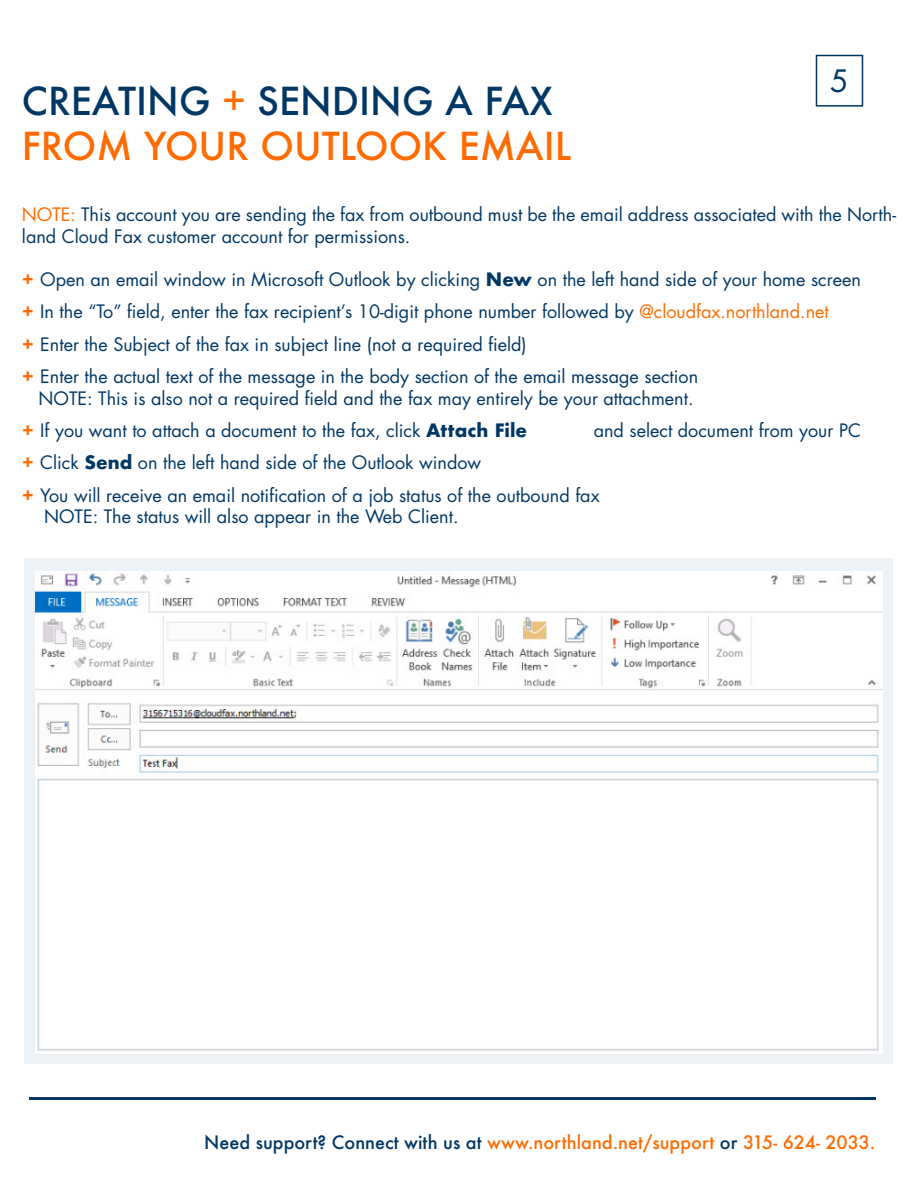
<style>
.page{position:relative;width:918px;height:1188px;background:#fff}
.page>*{position:absolute;margin:0;border:0;box-sizing:border-box;transform-origin:0 0}
.t1{font:500 37.5px "Futura";color:#003764}
.t2{font:500 37.5px "Futura";color:#ff6b00}
.t3{font:30px "Futura";color:#003764}
.t4{font:18px/21.6px "Futura";color:#003764}
.t5{font:500 18px "Futura";color:#ff6b00}
.s1{color:#ff6b00}
.s2{font-weight:700;color:#ff6b00}
.s3{font-weight:700}
.s4{color:#003764}
</style>
<div class="page">
<div style="left:816px;top:55px;width:47px;height:52px;border:2px solid #003764"></div>
<hr style="left:29px;top:1097px;width:847px;height:2px;background:#003764">
<svg style="left:25px;top:558px;width:868px;height:506px;background:#edf2f5"></svg>
<img style="left:36px;top:572px;width:846px;height:481px">
<p class="t1" style="left:22px;top:75px;width:532px">CREATING <span class="s1">+</span> SENDING A FAX</p>
<p class="t2" style="left:22px;top:120px;width:551px">FROM YOUR OUTLOOK EMAIL</p>
<p class="t3" style="left:830px;top:61px;width:20px">5</p>
<p class="t4" style="left:22px;top:203px;width:876px"><span class="s1">NOTE:</span> This account you are sending the fax from outbound must be the email address associated with the North&shy;land Cloud Fax customer account for permissions.</p>
<p class="t4" style="left:22px;top:268px;width:841px"><span class="s2">+</span> Open an email window in Microsoft Outlook by clicking <span class="s3">New</span> on the left hand side of your home screen</p>
<p class="t4" style="left:22px;top:301px;width:808px"><span class="s2">+</span> In the “To” field, enter the fax recipient’s 10-digit phone number followed by <span class="s1">@cloudfax.northland.net</span></p>
<p class="t4" style="left:22px;top:333px;width:506px"><span class="s2">+</span> Enter the Subject of the fax in subject line (not a required field)</p>
<p class="t4" style="left:22px;top:365px;width:678px"><span class="s2">+</span> Enter the actual text of the message in the body section of the email message section</p>
<p class="t4" style="left:39px;top:387px;width:657px">NOTE: This is also not a required field and the fax may entirely be your attachment.</p>
<p class="t4" style="left:22px;top:419px;width:507px"><span class="s2">+</span> If you want to attach a document to the fax, click <span class="s3">Attach File</span></p>
<p class="t4" style="left:594px;top:419px;width:269px">and select document from your PC</p>
<p class="t4" style="left:22px;top:452px;width:461px"><span class="s2">+</span> Click <span class="s3">Send</span> on the left hand side of the Outlook window</p>
<p class="t4" style="left:22px;top:484px;width:579px"><span class="s2">+</span> You will receive an email notification of a job status of the outbound fax</p>
<p class="t4" style="left:44px;top:506px;width:416px">NOTE: The status will also appear in the Web Client.</p>
<p class="t5" style="left:204px;top:1130px;width:673px"><span class="s4">Need support? Connect with us at</span> www.northland.net/support <span class="s4">or</span> 315- 624- 2033.</p>
</div>
